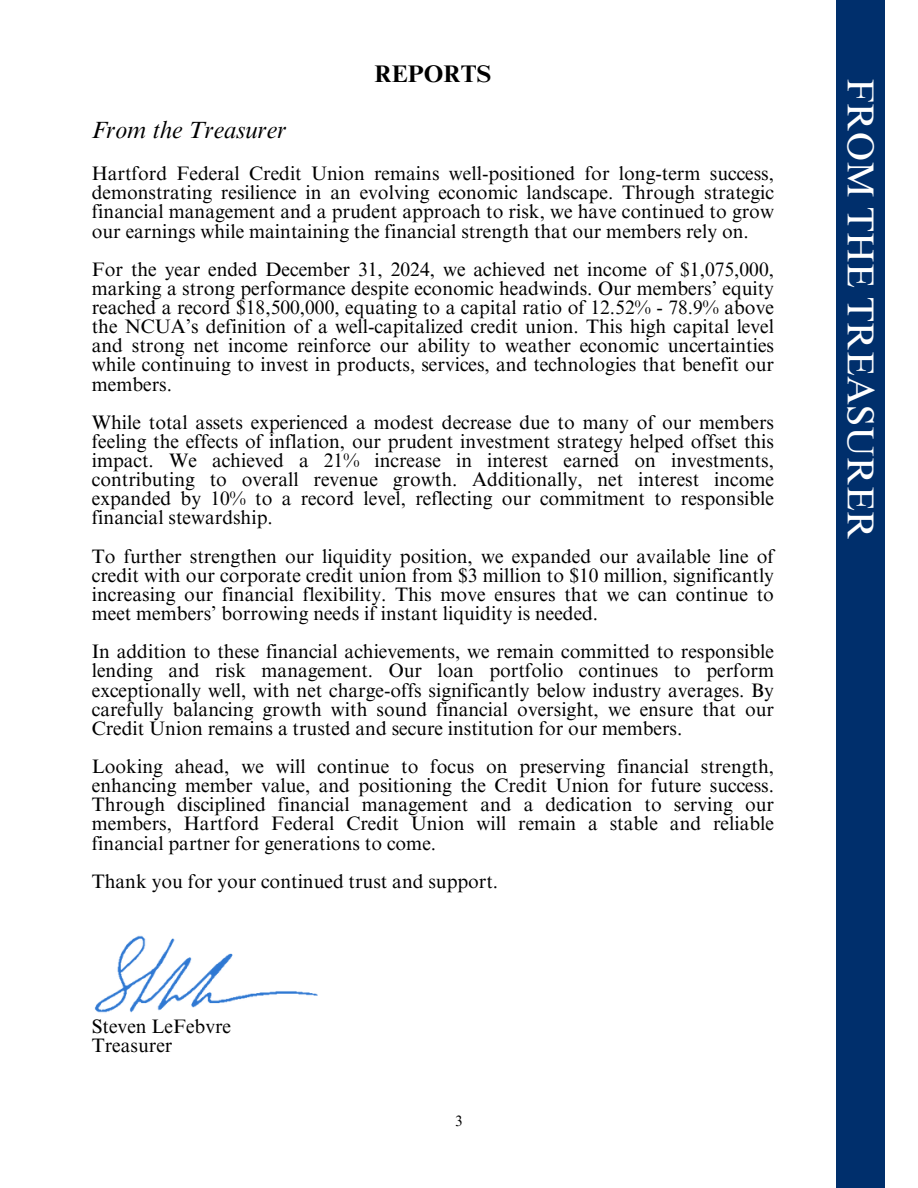
<style>
.page{position:relative;width:918px;height:1188px;background:#fff}
.page>*{position:absolute;margin:0;border:0;box-sizing:border-box;transform-origin:0 0}
.t1{font:37.5px "Times NRMT Pro";color:#fff}
.t2{font:italic 24px "Times NRMT Pro";color:#000}
.t3{font:700 24px "Times NRMT Pro";color:#000}
.t4{font:19.5px/19.2px "Times NRMT Pro";color:#000;text-align:justify}
.t5{font:15px "Times NRMT Pro";color:#000}
</style>
<div class="page">
<div style="left:836px;top:0;width:49px;height:1188px;background:#002f6c"></div>
<img style="left:94px;top:935px;width:224px;height:78px">
<h3 class="t2" style="left:92px;top:121px;width:196px">From the Treasurer</h3>
<h2 class="t3" style="left:375px;top:65px;width:118px">REPORTS</h2>
<p class="t4" style="left:92px;top:166px;width:684px">Hartford Federal Credit Union remains well-positioned for long-term success, demonstrating resilience in an evolving economic landscape. Through strategic financial management and a prudent approach to risk, we have continued to grow our earnings while maintaining the financial strength that our members rely on.</p>
<p class="t4" style="left:92px;top:262px;width:684px">For the year ended December 31, 2024, we achieved net income of $1,075,000, marking a strong performance despite economic headwinds. Our members’ equity reached a record $18,500,000, equating to a capital ratio of 12.52% - 78.9% above the NCUA’s definition of a well-capitalized credit union. This high capital level and strong net income reinforce our ability to weather economic uncertainties while continuing to invest in products, services, and technologies that benefit our members.</p>
<p class="t4" style="left:92px;top:415px;width:684px">While total assets experienced a modest decrease due to many of our members feeling the effects of inflation, our prudent investment strategy helped offset this impact. We achieved a 21% increase in interest earned on investments, contributing to overall revenue growth. Additionally, net interest income expanded by 10% to a record level, reflecting our commitment to responsible financial stewardship.</p>
<p class="t4" style="left:92px;top:549px;width:684px">To further strengthen our liquidity position, we expanded our available line of credit with our corporate credit union from $3 million to $10 million, significantly increasing our financial flexibility. This move ensures that we can continue to meet members’ borrowing needs if instant liquidity is needed.</p>
<p class="t4" style="left:92px;top:644px;width:684px">In addition to these financial achievements, we remain committed to responsible lending and risk management. Our loan portfolio continues to perform exceptionally well, with net charge-offs significantly below industry averages. By carefully balancing growth with sound financial oversight, we ensure that our Credit Union remains a trusted and secure institution for our members.</p>
<p class="t4" style="left:92px;top:759px;width:684px">Looking ahead, we will continue to focus on preserving financial strength, enhancing member value, and positioning the Credit Union for future success.<br>Through disciplined financial management and a dedication to serving our members, Hartford Federal Credit Union will remain a stable and reliable financial partner for generations to come.</p>
<h1 class="t4" style="left:92px;top:874px;width:408px">Thank you for your continued trust and support.</h1>
<p class="t4" style="left:92px;top:1019px;width:141px">Steven LeFebvre</p>
<p class="t4" style="left:92px;top:1038px;width:82px">Treasurer</p>
<p class="t5" style="left:455px;top:1115px;width:9px">3</p>
<p class="t1" style="left:875px;top:78px;width:463px;rotate:90deg">FROM THE TREASURER</p>
</div>
